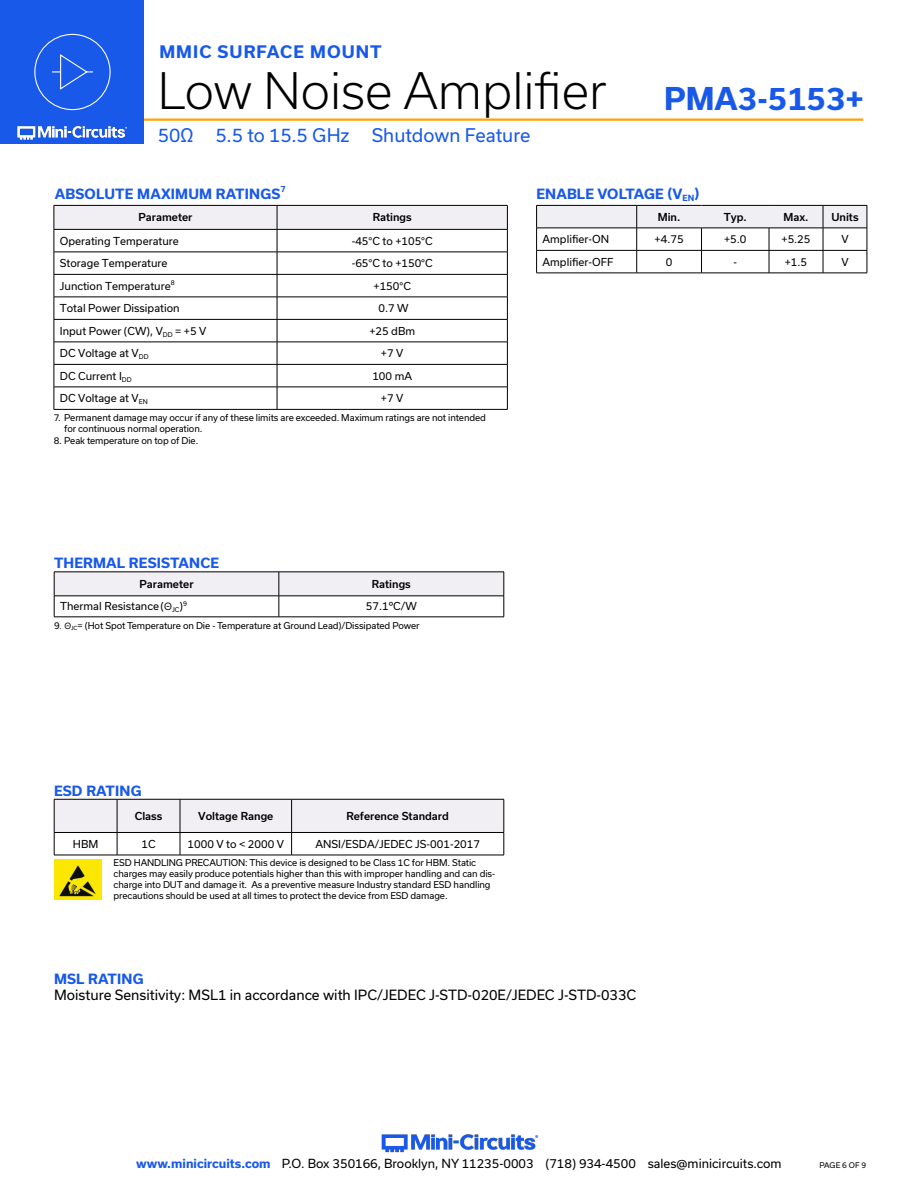
<style>
.page{position:relative;width:918px;height:1188px;background:#fff}
.page>*{position:absolute;margin:0;border:0;box-sizing:border-box;transform-origin:0 0}
.t1{font:300 48px "Usual";color:#000}
.t2{font:700 30px "Usual";color:#1859ea}
.t3{font:18px "Usual";color:#1859ea}
.t4{font:700 16.5px "Usual";letter-spacing:.065em;color:#1859ea}
.t5{font:700 13.5px "Usual";letter-spacing:.015em;color:#1859ea}
.t6{font:13.5px "Usual";color:#000}
.t7{font:12px "Usual";color:#000}
.t8{font:10.5px "Usual";color:#000}
.t9{font:500 10.5px "Usual";color:#000}
.t10{font:9px/10.8px "Usual";letter-spacing:-.01em;color:#000}
.t11{font:700 8.1px "Usual";color:#1859ea}
.t12{font:7.5px "Usual";color:#000}
.s1{font-weight:700;color:#1859ea}
</style>
<div class="page">
<img style="left:381px;top:1134px;width:158px;height:19px">
<hr style="left:130px;top:118px;width:733px;height:3px;background:#ffa300">
<div style="left:0;top:0;width:144px;height:144px;background:#1859ea"></div>
<img style="left:17px;top:120px;width:128px;height:20px">
<div style="left:34px;top:34px;width:77px;height:76px;border:1px solid #fff;border-radius:50%"></div>
<svg style="left:52px;top:54px;width:41px;height:36px"></svg>
<svg style="left:54px;top:205px;width:454px;height:204px"></svg>
<hr style="left:54px;top:409px;width:223px;height:1px;background:#000">
<hr style="left:277px;top:409px;width:231px;height:1px;background:#000">
<svg style="left:54px;top:799px;width:451px;height:56px"></svg>
<hr style="left:54px;top:855px;width:63px;height:1px;background:#000">
<hr style="left:117px;top:855px;width:63px;height:1px;background:#000">
<hr style="left:180px;top:855px;width:112px;height:1px;background:#000">
<hr style="left:292px;top:855px;width:212px;height:1px;background:#000">
<img style="left:54px;top:859px;width:47px;height:41px">
<hr style="left:536px;top:273px;width:101px;height:1px;background:#000">
<hr style="left:637px;top:273px;width:65px;height:1px;background:#000">
<hr style="left:702px;top:273px;width:67px;height:1px;background:#000">
<hr style="left:769px;top:273px;width:54px;height:1px;background:#000">
<hr style="left:823px;top:273px;width:44px;height:1px;background:#000">
<svg style="left:536px;top:205px;width:332px;height:68px"></svg>
<svg style="left:54px;top:572px;width:451px;height:46px"></svg>
<h3 class="t4" style="left:159px;top:42px;width:224px">MMIC SURFACE MOUNT</h3>
<h1 class="t1" style="left:158px;top:63px;width:450px">Low Noise Amplifier</h1>
<h3 class="t3" style="left:158px;top:125px;width:374px">50Ω 5.5 to 15.5 GHz Shutdown Feature</h3>
<h2 class="t2" style="left:664px;top:82px;width:201px">PMA3-5153+</h2>
<h3 class="t5" style="left:55px;top:186px;width:227px">ABSOLUTE MAXIMUM RATINGS</h3>
<p class="t11" style="left:280px;top:184px;width:7px">7</p>
<p class="t9" style="left:138px;top:211px;width:56px">Parameter</p>
<p class="t9" style="left:373px;top:211px;width:41px">Ratings</p>
<p class="t8" style="left:60px;top:235px;width:120px">Operating Temperature</p>
<p class="t8" style="left:352px;top:235px;width:83px">-45°C to +105°C</p>
<p class="t8" style="left:60px;top:257px;width:109px">Storage Temperature</p>
<p class="t8" style="left:352px;top:257px;width:83px">-65°C to +150°C</p>
<p class="t8" style="left:60px;top:280px;width:116px">Junction Temperature<sup>8</sup></p>
<p class="t8" style="left:374px;top:280px;width:39px">+150°C</p>
<p class="t8" style="left:60px;top:302px;width:121px">Total Power Dissipation</p>
<p class="t8" style="left:378px;top:302px;width:32px">0.7 W</p>
<p class="t8" style="left:60px;top:325px;width:148px">Input Power (CW), V<sub>DD</sub> = +5 V</p>
<p class="t8" style="left:369px;top:325px;width:47px">+25 dBm</p>
<p class="t8" style="left:60px;top:347px;width:90px">DC Voltage at V<sub>DD</sub></p>
<p class="t8" style="left:381px;top:347px;width:24px">+7 V</p>
<p class="t8" style="left:60px;top:370px;width:73px">DC Current I<sub>DD</sub></p>
<p class="t8" style="left:372px;top:370px;width:41px">100 mA</p>
<p class="t8" style="left:60px;top:392px;width:89px">DC Voltage at V<sub>EN</sub></p>
<p class="t8" style="left:381px;top:392px;width:24px">+7 V</p>
<p class="t10" style="left:64px;top:412px;width:423px;text-indent:-10px">7. Permanent damage may occur if any of these limits are exceeded. Maximum ratings are not intended for continuous normal operation.</p>
<p class="t10" style="left:54px;top:435px;width:146px">8. Peak temperature on top of Die.</p>
<h3 class="t5" style="left:54px;top:555px;width:167px">THERMAL RESISTANCE</h3>
<p class="t9" style="left:139px;top:578px;width:56px">Parameter</p>
<p class="t9" style="left:372px;top:578px;width:41px">Ratings</p>
<p class="t8" style="left:60px;top:600px;width:128px">Thermal Resistance ( <sub>JC</sub>)<sup>9</sup></p>
<p class="t8" style="left:366px;top:600px;width:52px">57.1ºC/W</p>
<p class="t10" style="left:54px;top:620px;width:7px">9</p>
<p class="t10" style="left:71px;top:620px;width:350px"><sub>JC</sub>= (Hot Spot Temperature on Die - Temperature at Ground Lead)/Dissipated Power</p>
<h3 class="t5" style="left:536px;top:186px;width:164px">ENABLE VOLTAGE (V<sub>EN</sub>)</h3>
<p class="t9" style="left:658px;top:211px;width:24px">Min.</p>
<p class="t9" style="left:724px;top:211px;width:25px">Typ.</p>
<p class="t9" style="left:784px;top:211px;width:26px">Max.</p>
<p class="t9" style="left:831px;top:211px;width:29px">Units</p>
<p class="t8" style="left:543px;top:233px;width:68px">Amplifier-ON</p>
<p class="t8" style="left:655px;top:233px;width:30px">+4.75</p>
<p class="t8" style="left:724px;top:233px;width:24px">+5.0</p>
<p class="t8" style="left:782px;top:233px;width:30px">+5.25</p>
<p class="t8" style="left:841px;top:233px;width:9px">V</p>
<p class="t8" style="left:543px;top:256px;width:72px">Amplifier-OFF</p>
<p class="t8" style="left:666px;top:256px;width:8px">0</p>
<p class="t8" style="left:733px;top:256px;width:5px">-</p>
<p class="t8" style="left:785px;top:256px;width:24px">+1.5</p>
<p class="t8" style="left:841px;top:256px;width:9px">V</p>
<h3 class="t5" style="left:54px;top:783px;width:89px">ESD RATING</h3>
<p class="t9" style="left:135px;top:810px;width:29px">Class</p>
<p class="t9" style="left:198px;top:810px;width:77px">Voltage Range</p>
<p class="t9" style="left:346px;top:810px;width:104px">Reference Standard</p>
<p class="t8" style="left:73px;top:838px;width:27px">HBM</p>
<p class="t8" style="left:141px;top:838px;width:16px">1C</p>
<p class="t8" style="left:188px;top:838px;width:98px">1000 V to &lt; 2000 V</p>
<p class="t8" style="left:315px;top:838px;width:166px">ANSI/ESDA/JEDEC JS-001-2017</p>
<p class="t10" style="left:114px;top:857px;width:383px">ESD HANDLING PRECAUTION: This device is designed to be Class 1C for HBM. Static charges may easily produce potentials higher than this with improper handling and can dis&shy;charge into DUT and damage it. As a preventive measure Industry standard ESD handling precautions should be used at all times to protect the device from ESD damage.</p>
<h3 class="t5" style="left:54px;top:971px;width:91px">MSL RATING</h3>
<h3 class="t6" style="left:54px;top:987px;width:584px">Moisture Sensitivity: MSL1 in accordance with IPC/JEDEC J-STD-020E/JEDEC J-STD-033C</h3>
<h3 class="t7" style="left:136px;top:1157px;width:647px"><span class="s1">www.minicircuits.com</span> P.O. Box 350166, Brooklyn, NY 11235-0003 (718) 934-4500 sales@minicircuits.com</h3>
<p class="t12" style="left:819px;top:1161px;width:48px">PAGE 6 OF 9</p>
</div>
